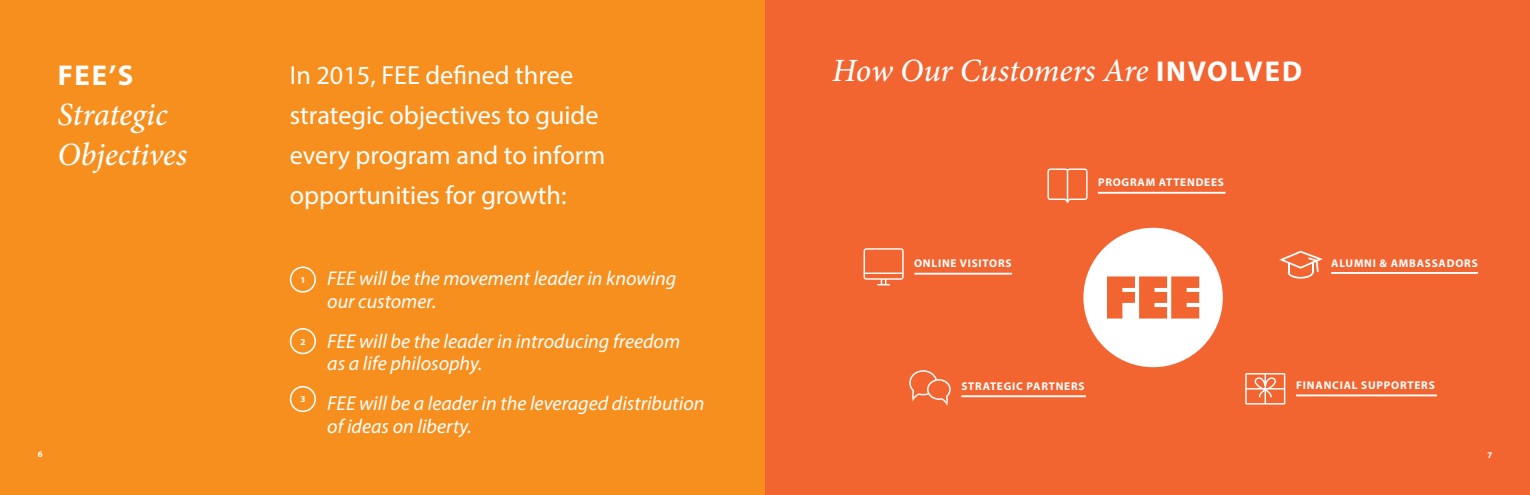
<style>
.page{position:relative;width:1530px;height:495px;background:#fff}
.page>*{position:absolute;margin:0;border:0;box-sizing:border-box;transform-origin:0 0}
.t1{font:italic 500 32.5px/40px "Minion Pro";letter-spacing:-.005em;color:#fff}
.t2{font:700 28.75px "Myriad Pro";color:#fff}
.t3{font:26.25px/40px "Myriad Pro";color:#fff}
.t4{font:italic 20px/22.5px "Myriad Pro";color:#fff}
.t5{font:700 11.25px "Myriad Pro";letter-spacing:.07em;color:#fff}
.t6{font:700 9.12px "Myriad Pro";color:#fff}
.t7{font:700 8.75px "Myriad Pro";color:#fff}
.s1{font-family:"Myriad Pro";font-weight:700;font-style:normal;font-size:28.75px}
</style>
<div class="page">
<div style="left:0;top:0;width:765px;height:495px;background:#f78f1e"></div>
<div style="left:765px;top:0;width:765px;height:495px;background:#f26531"></div>
<div style="left:290px;top:266px;width:26px;height:27px;border:2px solid #fff;border-radius:50%"></div>
<div style="left:290px;top:328px;width:26px;height:26px;border:2px solid #fff;border-radius:50%"></div>
<div style="left:290px;top:386px;width:26px;height:26px;border:2px solid #fff;border-radius:50%"></div>
<svg style="left:1279px;top:251px;width:44px;height:28px"></svg>
<div style="left:1083px;top:228px;width:140px;height:139px;background:#fff;border-radius:50%"></div>
<svg style="left:1107px;top:276px;width:92px;height:43px"></svg>
<hr style="left:1331px;top:272px;width:147px;height:2px;background:#fff">
<svg style="left:1245px;top:373px;width:40px;height:32px"></svg>
<hr style="left:1296px;top:395px;width:141px;height:1px;background:#fff">
<hr style="left:961px;top:395px;width:125px;height:2px;background:#fff">
<svg style="left:909px;top:370px;width:42px;height:36px"></svg>
<hr style="left:1098px;top:192px;width:128px;height:2px;background:#fff">
<svg style="left:1047px;top:169px;width:41px;height:34px"></svg>
<hr style="left:914px;top:273px;width:98px;height:2px;background:#fff">
<svg style="left:864px;top:248px;width:40px;height:37px"></svg>
<h2 class="t2" style="left:58px;top:56px;width:77px">FEE’S</h2>
<h1 class="t1" style="left:58px;top:94px;width:131px">Strategic<br>Objectives</h1>
<p class="t7" style="left:38px;top:448px;width:6px">6</p>
<h3 class="t3" style="left:290px;top:55px;width:317px">In 2015, FEE defined three strategic objectives to guide every program and to inform opportunities for growth:</h3>
<p class="t6" style="left:300px;top:274px;width:7px">1</p>
<p class="t6" style="left:300px;top:336px;width:7px">2</p>
<p class="t6" style="left:300px;top:393px;width:7px">3</p>
<p class="t4" style="left:327px;top:267px;width:351px">FEE will be the movement leader in knowing our customer.</p>
<p class="t4" style="left:327px;top:329px;width:354px">FEE will be the leader in introducing freedom as a life philosophy.</p>
<p class="t4" style="left:327px;top:392px;width:379px">FEE will be a leader in the leveraged distribution of ideas on liberty.</p>
<h1 class="t1" style="left:832px;top:51px;width:471px">How Our Customers Are <span class="s1">INVOLVED</span></h1>
<p class="t5" style="left:914px;top:256px;width:99px">ONLINE VISITORS</p>
<p class="t5" style="left:1098px;top:175px;width:127px">PROGRAM ATTENDEES</p>
<p class="t5" style="left:1331px;top:256px;width:148px">ALUMNI &amp; AMBASSADORS</p>
<p class="t5" style="left:961px;top:379px;width:125px">STRATEGIC PARTNERS</p>
<p class="t5" style="left:1296px;top:378px;width:140px">FINANCIAL SUPPORTERS</p>
<p class="t7" style="left:1487px;top:449px;width:6px">7</p>
</div>
